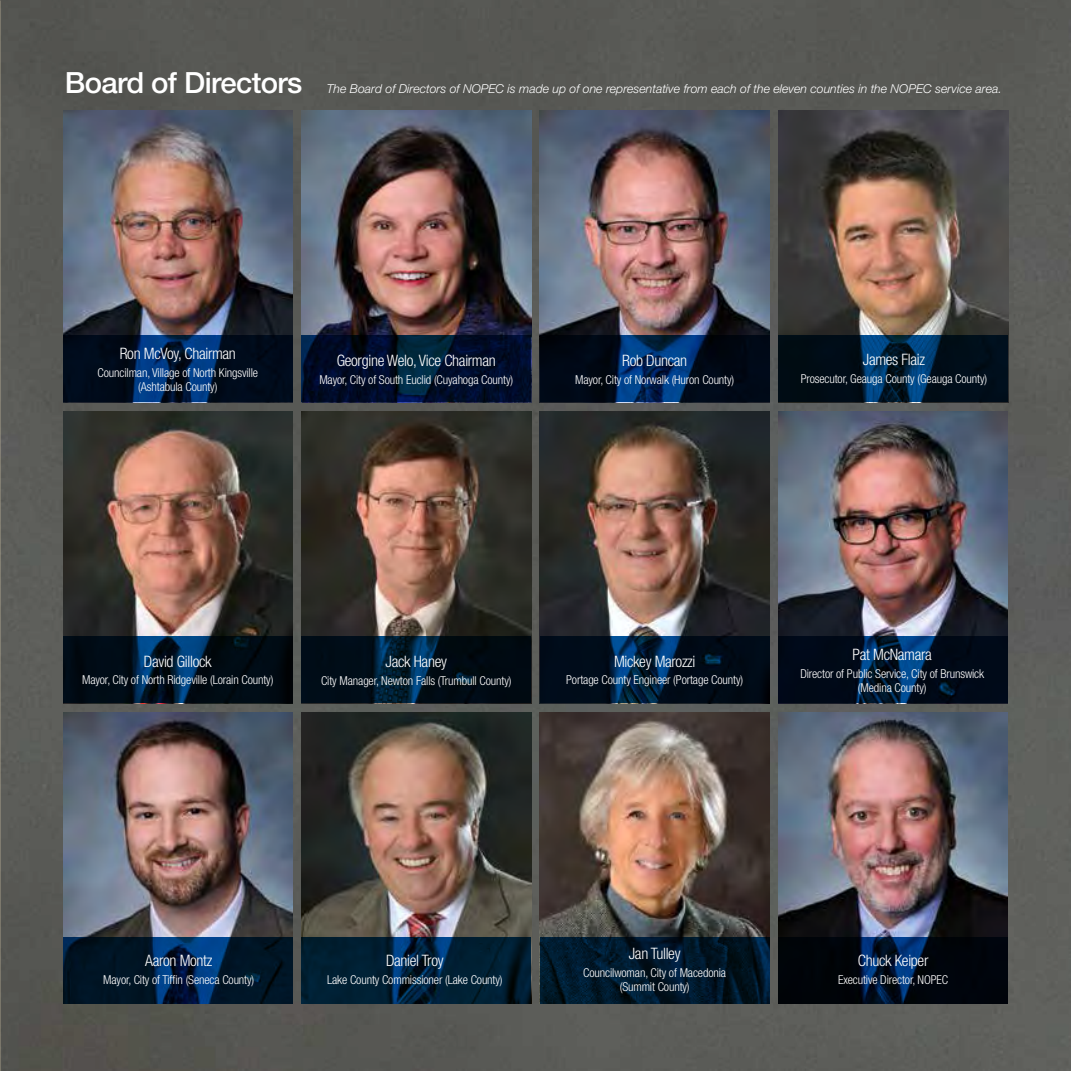
<style>
.page{position:relative;width:1071px;height:1071px;background:#fff}
.page>*{position:absolute;margin:0;border:0;box-sizing:border-box;transform-origin:0 0}
.t1{font:500 29.22px "Helvetica Neue";letter-spacing:-.02em;color:#fff}
.t2{font:300 condensed 15.75px "Helvetica Neue";letter-spacing:-.02em;color:#fff}
.t3{font:300 condensed 12.25px/14px "Helvetica Neue";letter-spacing:-.01em;color:#fff;text-align:center}
.t4{font:italic 300 12.25px "Helvetica Neue";color:#fff}
</style>
<div class="page">
<img style="left:0;top:0;width:1071px;height:1071px">
<img style="left:301px;top:111px;width:230px;height:225px">
<img style="left:63px;top:111px;width:230px;height:225px">
<img style="left:540px;top:111px;width:230px;height:225px">
<img style="left:63px;top:412px;width:230px;height:224px">
<img style="left:301px;top:412px;width:230px;height:224px">
<img style="left:778px;top:111px;width:230px;height:225px">
<img style="left:540px;top:412px;width:230px;height:224px">
<img style="left:301px;top:712px;width:230px;height:225px">
<img style="left:540px;top:712px;width:230px;height:225px">
<img style="left:63px;top:712px;width:230px;height:225px">
<img style="left:778px;top:412px;width:230px;height:224px">
<img style="left:778px;top:712px;width:230px;height:225px">
<svg style="left:63px;top:336px;width:230px;height:66px;background:#001735"></svg>
<svg style="left:301px;top:336px;width:230px;height:66px;background:#00102c"></svg>
<svg style="left:540px;top:336px;width:230px;height:66px;background:#001632"></svg>
<svg style="left:778px;top:336px;width:230px;height:66px;background:#00182c"></svg>
<svg style="left:301px;top:636px;width:230px;height:67px;background:#001220"></svg>
<svg style="left:63px;top:636px;width:230px;height:67px;background:#001324"></svg>
<svg style="left:540px;top:636px;width:230px;height:67px;background:#001428"></svg>
<svg style="left:778px;top:636px;width:230px;height:67px;background:#001228"></svg>
<svg style="left:778px;top:937px;width:230px;height:67px;background:#000b1a"></svg>
<svg style="left:540px;top:937px;width:230px;height:67px;background:#00182a"></svg>
<svg style="left:301px;top:937px;width:230px;height:67px;background:#002037"></svg>
<svg style="left:63px;top:937px;width:230px;height:67px;background:#001c37"></svg>
<h1 class="t1" style="left:65px;top:65px;width:239px">Board of Directors</h1>
<p class="t4" style="left:327px;top:81px;width:677px">The Board of Directors of NOPEC is made up of one representative from each of the eleven counties in the NOPEC service area.</p>
<p class="t2" style="left:120px;top:345px;width:118px">Ron McVoy, Chairman</p>
<p class="t3" style="left:98px;top:366px;width:162px">Councilman, Village of North Kingsville (Ashtabula County)</p>
<p class="t2" style="left:337px;top:352px;width:161px">Georgine Welo, Vice Chairman</p>
<p class="t3" style="left:319px;top:373px;width:195px">Mayor, City of South Euclid (Cuyahoga County)</p>
<p class="t2" style="left:622px;top:352px;width:67px">Rob Duncan</p>
<p class="t3" style="left:575px;top:373px;width:161px">Mayor, City of Norwalk (Huron County)</p>
<p class="t2" style="left:863px;top:350px;width:64px">James Flaiz</p>
<p class="t3" style="left:801px;top:371px;width:188px">Prosecutor, Geauga County (Geauga County)</p>
<p class="t2" style="left:144px;top:652px;width:69px">David Gillock</p>
<p class="t3" style="left:82px;top:673px;width:193px">Mayor, City of North Ridgeville (Lorain County)</p>
<p class="t2" style="left:386px;top:653px;width:63px">Jack Haney</p>
<p class="t3" style="left:321px;top:673px;width:192px">City Manager, Newton Falls (Trumbull County)</p>
<p class="t2" style="left:614px;top:652px;width:83px">Mickey Marozzi</p>
<p class="t3" style="left:566px;top:673px;width:178px">Portage County Engineer (Portage County)</p>
<p class="t2" style="left:853px;top:646px;width:81px">Pat McNamara</p>
<p class="t3" style="left:800px;top:666px;width:185px">Director of Public Service, City of Brunswick (Medina County)</p>
<p class="t2" style="left:145px;top:952px;width:69px">Aaron Montz</p>
<p class="t3" style="left:103px;top:972px;width:153px">Mayor, City of Tiffin (Seneca County)</p>
<p class="t2" style="left:386px;top:952px;width:59px">Daniel Troy</p>
<p class="t3" style="left:327px;top:972px;width:177px">Lake County Commissioner (Lake County)</p>
<p class="t2" style="left:629px;top:945px;width:53px">Jan Tulley</p>
<p class="t3" style="left:583px;top:965px;width:144px">Councilwoman, City of Macedonia (Summit County)</p>
<p class="t2" style="left:858px;top:952px;width:72px">Chuck Keiper</p>
<p class="t3" style="left:838px;top:972px;width:112px">Executive Director, NOPEC</p>
</div>
